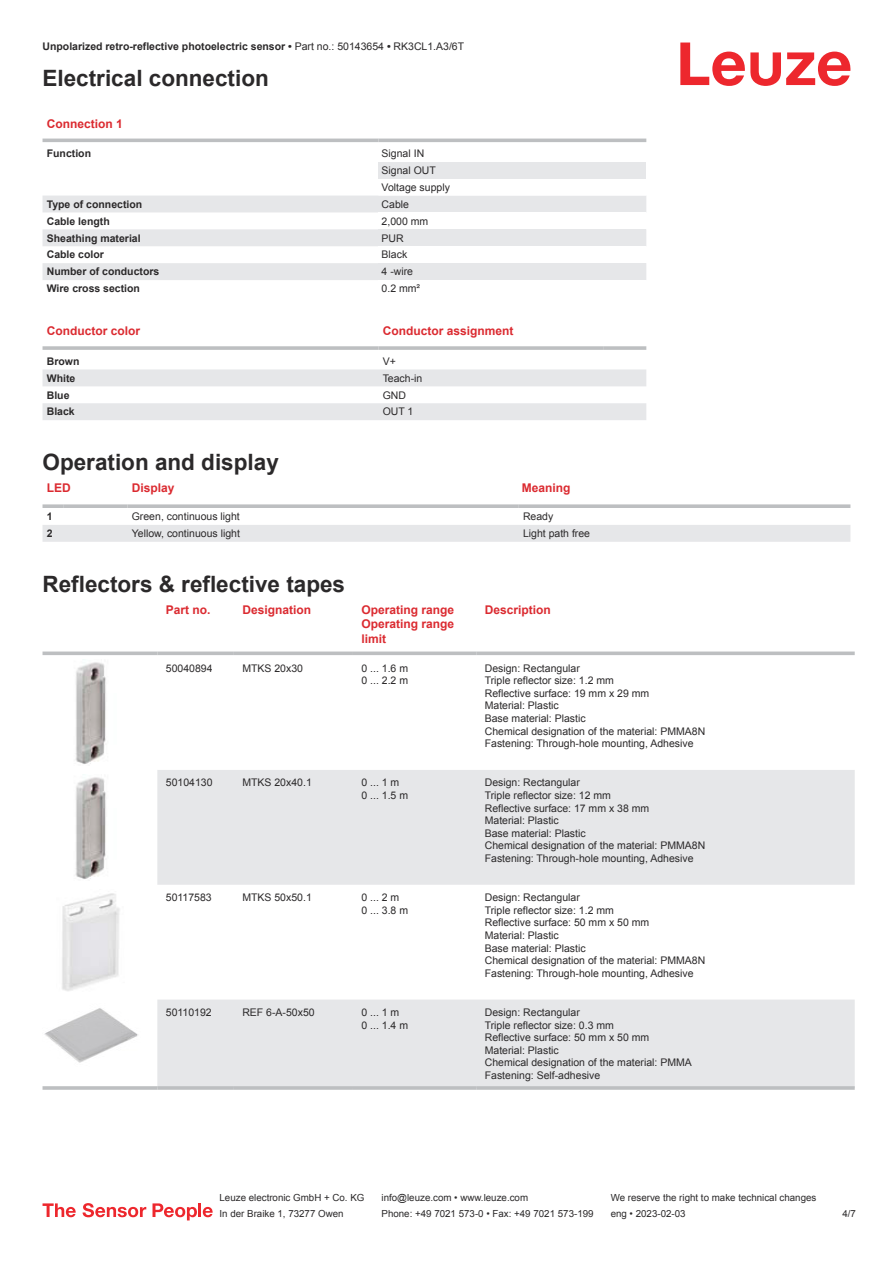
<style>
.page{position:relative;width:893px;height:1263px;background:#fff}
.page>*{position:absolute;margin:0;border:0;box-sizing:border-box;transform-origin:0 0}
.t1{font:700 22.5px "Arial";color:#2b292a}
.t2{font:700 12px/14.4px "Arial";color:#db2a30;text-align:justify}
.t3{font:10.5px/12.6px "Arial";color:#2b292a}
.t4{font:700 10.5px "Arial";color:#2b292a}
.t5{font:9.75px "Arial";color:#2b292a}
.s1{font-weight:400}
</style>
<div class="page">
<svg style="left:680px;top:43px;width:170px;height:43px"></svg>
<svg style="left:43px;top:138px;width:603px;height:58px"></svg>
<svg style="left:43px;top:196px;width:335px;height:84px;fill:#e6e7e9"></svg>
<hr style="left:43px;top:139px;width:335px;height:3px;background:#bdbfc1">
<hr style="left:378px;top:139px;width:268px;height:3px;background:#bdbfc1">
<svg style="left:378px;top:145px;width:268px;height:51px"></svg>
<div style="left:378px;top:162px;width:268px;height:17px;background:#e6e7e9"></div>
<div style="left:378px;top:196px;width:268px;height:16px;background:#e6e7e9"></div>
<div style="left:378px;top:229px;width:268px;height:17px;background:#e6e7e9"></div>
<div style="left:378px;top:263px;width:268px;height:17px;background:#e6e7e9"></div>
<svg style="left:43px;top:369px;width:603px;height:51px"></svg>
<svg style="left:43px;top:346px;width:335px;height:4px"></svg>
<hr style="left:378px;top:346px;width:226px;height:4px;background:#c6c8c9">
<svg style="left:604px;top:346px;width:42px;height:4px"></svg>
<div style="left:43px;top:525px;width:807px;height:17px;background:#e6e7e9"></div>
<svg style="left:43px;top:504px;width:21px;height:4px"></svg>
<svg style="left:64px;top:504px;width:64px;height:4px"></svg>
<svg style="left:128px;top:504px;width:391px;height:4px;background:#c3c5c7"></svg>
<svg style="left:519px;top:504px;width:331px;height:4px"></svg>
<svg style="left:157px;top:770px;width:698px;height:316px;fill:#e6e7e9"></svg>
<svg style="left:43px;top:651px;width:114px;height:4px"></svg>
<svg style="left:157px;top:651px;width:77px;height:4px"></svg>
<svg style="left:234px;top:651px;width:119px;height:4px"></svg>
<svg style="left:353px;top:651px;width:123px;height:4px"></svg>
<svg style="left:476px;top:651px;width:379px;height:4px;background:#c5c7c9"></svg>
<hr style="left:43px;top:1086px;width:114px;height:4px;background:#c3c5c7">
<hr style="left:157px;top:1086px;width:77px;height:4px;background:#c5c7c9">
<hr style="left:234px;top:1086px;width:119px;height:4px;background:#bdbfc1">
<hr style="left:353px;top:1086px;width:123px;height:4px;background:#bdbfc1">
<hr style="left:476px;top:1086px;width:379px;height:4px;background:#c5c7c9">
<img style="left:75px;top:659px;width:31px;height:105px">
<img style="left:75px;top:774px;width:31px;height:105px">
<img style="left:62px;top:893px;width:58px;height:98px">
<img style="left:44px;top:1008px;width:94px;height:55px">
<svg style="left:43px;top:1203px;width:33px;height:14px"></svg>
<svg style="left:83px;top:1203px;width:63px;height:14px"></svg>
<svg style="left:153px;top:1203px;width:44px;height:17px"></svg>
<hr style="left:198px;top:1203px;width:3px;height:14px;background:#ed272d">
<svg style="left:203px;top:1207px;width:10px;height:10px"></svg>
<p class="t4" style="left:43px;top:43px;width:423px">Unpolarized retro-reflective photoelectric sensor • <span class="s1">Part no.: 50143654</span> • <span class="s1">RK3CL1.A3/6T</span></p>
<h1 class="t1" style="left:43px;top:70px;width:228px">Electrical connection</h1>
<p class="t2" style="left:47px;top:117px;width:78px">Connection 1</p>
<p class="t4" style="left:47px;top:149px;width:46px">Function</p>
<p class="t3" style="left:382px;top:146px;width:70px;line-height:17px">Signal IN<br>Signal OUT<br>Voltage supply</p>
<p class="t4" style="left:47px;top:200px;width:97px">Type of connection</p>
<p class="t3" style="left:382px;top:199px;width:29px">Cable</p>
<p class="t4" style="left:47px;top:217px;width:65px">Cable length</p>
<p class="t3" style="left:382px;top:216px;width:48px">2,000 mm</p>
<p class="t4" style="left:47px;top:234px;width:95px">Sheathing material</p>
<p class="t3" style="left:382px;top:233px;width:24px">PUR</p>
<p class="t4" style="left:47px;top:251px;width:59px">Cable color</p>
<p class="t3" style="left:382px;top:249px;width:27px">Black</p>
<p class="t4" style="left:47px;top:268px;width:114px">Number of conductors</p>
<p class="t3" style="left:382px;top:266px;width:33px">4 -wire</p>
<p class="t4" style="left:47px;top:285px;width:95px">Wire cross section</p>
<p class="t3" style="left:382px;top:283px;width:40px">0.2 mm²</p>
<p class="t2" style="left:47px;top:325px;width:95px">Conductor color</p>
<p class="t2" style="left:383px;top:325px;width:132px">Conductor assignment</p>
<p class="t4" style="left:47px;top:357px;width:34px">Brown</p>
<p class="t3" style="left:383px;top:356px;width:15px">V+</p>
<p class="t4" style="left:47px;top:374px;width:30px">White</p>
<p class="t3" style="left:383px;top:373px;width:41px">Teach-in</p>
<p class="t4" style="left:47px;top:391px;width:24px">Blue</p>
<p class="t3" style="left:383px;top:389px;width:25px">GND</p>
<p class="t4" style="left:47px;top:408px;width:30px">Black</p>
<p class="t3" style="left:383px;top:406px;width:32px">OUT 1</p>
<h1 class="t1" style="left:43px;top:454px;width:238px">Operation and display</h1>
<p class="t2" style="left:47px;top:482px;width:25px">LED</p>
<p class="t2" style="left:132px;top:482px;width:44px">Display</p>
<p class="t2" style="left:522px;top:482px;width:50px">Meaning</p>
<p class="t4" style="left:47px;top:512px;width:7px">1</p>
<p class="t3" style="left:132px;top:511px;width:109px">Green, continuous light</p>
<p class="t3" style="left:523px;top:511px;width:32px">Ready</p>
<p class="t4" style="left:47px;top:529px;width:7px">2</p>
<p class="t3" style="left:132px;top:528px;width:110px">Yellow, continuous light</p>
<p class="t3" style="left:523px;top:528px;width:69px">Light path free</p>
<h1 class="t1" style="left:43px;top:575px;width:304px">Reflectors &amp; reflective tapes</h1>
<p class="t2" style="left:166px;top:603px;width:46px">Part no.</p>
<p class="t2" style="left:242px;top:603px;width:70px">Designation</p>
<p class="t2" style="left:361px;top:603px;width:94px">Operating range Operating range limit</p>
<p class="t2" style="left:485px;top:603px;width:68px">Description</p>
<p class="t3" style="left:166px;top:662px;width:48px">50040894</p>
<p class="t3" style="left:242px;top:662px;width:62px">MTKS 20x30</p>
<p class="t3" style="left:361px;top:662px;width:48px">0 ... 1.6 m<br>0 ... 2.2 m</p>
<p class="t3" style="left:485px;top:662px;width:222px">Design: Rectangular<br>Triple reflector size: 1.2 mm<br>Reflective surface: 19 mm x 29 mm<br>Material: Plastic<br>Base material: Plastic<br>Chemical designation of the material: PMMA8N<br>Fastening: Through-hole mounting, Adhesive</p>
<p class="t3" style="left:166px;top:777px;width:48px">50104130</p>
<p class="t3" style="left:242px;top:777px;width:71px">MTKS 20x40.1</p>
<p class="t3" style="left:361px;top:777px;width:48px">0 ... 1 m<br>0 ... 1.5 m</p>
<p class="t3" style="left:485px;top:777px;width:222px">Design: Rectangular<br>Triple reflector size: 12 mm<br>Reflective surface: 17 mm x 38 mm<br>Material: Plastic<br>Base material: Plastic<br>Chemical designation of the material: PMMA8N<br>Fastening: Through-hole mounting, Adhesive</p>
<p class="t3" style="left:166px;top:892px;width:47px">50117583</p>
<p class="t3" style="left:242px;top:892px;width:71px">MTKS 50x50.1</p>
<p class="t3" style="left:361px;top:892px;width:48px">0 ... 2 m<br>0 ... 3.8 m</p>
<p class="t3" style="left:485px;top:892px;width:222px">Design: Rectangular<br>Triple reflector size: 1.2 mm<br>Reflective surface: 50 mm x 50 mm<br>Material: Plastic<br>Base material: Plastic<br>Chemical designation of the material: PMMA8N<br>Fastening: Through-hole mounting, Adhesive</p>
<p class="t3" style="left:166px;top:1007px;width:47px">50110192</p>
<p class="t3" style="left:242px;top:1007px;width:74px">REF 6-A-50x50</p>
<p class="t3" style="left:361px;top:1007px;width:48px">0 ... 1 m<br>0 ... 1.4 m</p>
<p class="t3" style="left:485px;top:1007px;width:209px">Design: Rectangular<br>Triple reflector size: 0.3 mm<br>Reflective surface: 50 mm x 50 mm<br>Material: Plastic<br>Chemical designation of the material: PMMA<br>Fastening: Self-adhesive</p>
<p class="t5" style="left:220px;top:1194px;width:146px">Leuze electronic GmbH + Co. KG</p>
<p class="t5" style="left:381px;top:1194px;width:148px">info@leuze.com • www.leuze.com</p>
<p class="t5" style="left:611px;top:1194px;width:207px">We reserve the right to make technical changes</p>
<p class="t5" style="left:220px;top:1210px;width:126px">In der Braike 1, 73277 Owen</p>
<p class="t5" style="left:381px;top:1210px;width:214px">Phone: +49 7021 573-0 • Fax: +49 7021 573-199</p>
<p class="t5" style="left:611px;top:1210px;width:76px">eng • 2023-02-03</p>
<p class="t5" style="left:842px;top:1210px;width:15px">4 /7</p>
</div>
